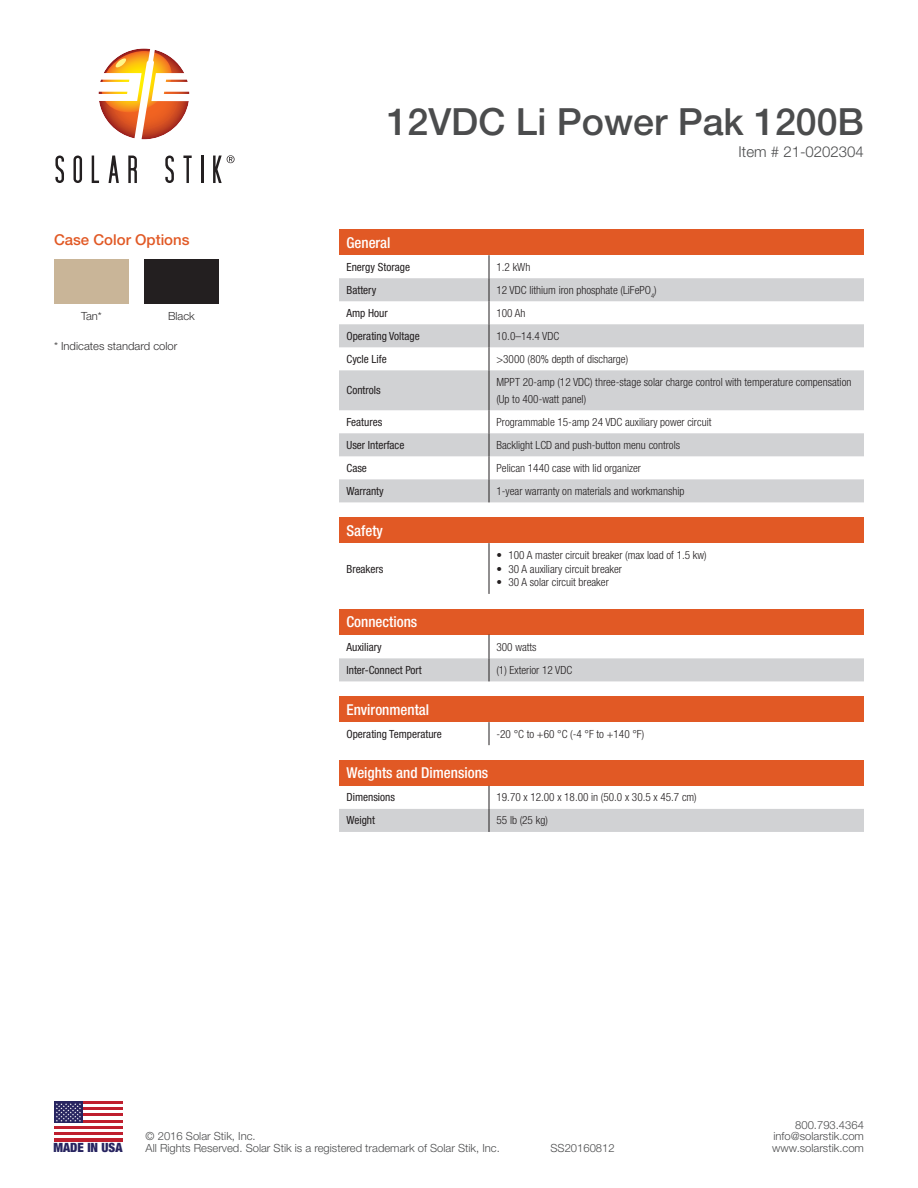
<style>
.page{position:relative;width:918px;height:1188px;background:#fff}
.page>*{position:absolute;margin:0;border:0;box-sizing:border-box;transform-origin:0 0}
.t1{font:500 37.5px "Helvetica Neue LT Std";color:#4b4c4d}
.Table_Header_Style{font:500 condensed 15px "Helvetica Neue LT Std";color:#fff}
.Sub_Head{font:500 15px "Helvetica Neue LT Std";color:#e15925}
.t2{font:300 15px "Helvetica Neue LT Std";color:#4b4c4d}
.t3{font:900 condensed 12.75px "Helvetica Neue LT Std";color:#272460}
.Table_Right_Column{font:300 condensed 11.25px/16.8px "Helvetica Neue LT Std";color:#231f20}
.Table_Left_Column{font:condensed 11.25px "Helvetica Neue LT Std";color:#231f20}
.t4{font:300 11.25px/11.2px "Helvetica Neue LT Std";color:#4b4c4d;text-align:right}
.Photo_Captions{font:300 11.25px "Helvetica Neue LT Std";color:#312f30}
</style>
<div class="page">
<svg style="left:55px;top:156px;width:9px;height:27px"></svg>
<svg style="left:73px;top:156px;width:9px;height:27px"></svg>
<svg style="left:92px;top:156px;width:7px;height:27px"></svg>
<svg style="left:109px;top:156px;width:10px;height:27px"></svg>
<svg style="left:128px;top:156px;width:9px;height:27px"></svg>
<svg style="left:165px;top:156px;width:9px;height:27px"></svg>
<svg style="left:183px;top:156px;width:9px;height:27px"></svg>
<hr style="left:201px;top:156px;width:3px;height:27px;background:#231f20">
<svg style="left:98px;top:48px;width:92px;height:92px"></svg>
<svg style="left:213px;top:155px;width:22px;height:28px"></svg>
<hr style="left:54px;top:1102px;width:68px;height:3px;background:#bf1f2e">
<hr style="left:54px;top:1108px;width:68px;height:3px;background:#bf1f2e">
<hr style="left:54px;top:1114px;width:68px;height:3px;background:#bf1f2e">
<hr style="left:54px;top:1120px;width:68px;height:3px;background:#bf1f2e">
<hr style="left:54px;top:1126px;width:68px;height:3px;background:#bf1f2e">
<hr style="left:54px;top:1132px;width:68px;height:3px;background:#bf1f2e">
<hr style="left:54px;top:1138px;width:68px;height:3px;background:#bf1f2e">
<div style="left:54px;top:1102px;width:29px;height:21px;background:#272460"></div>
<svg style="left:56px;top:1103px;width:25px;height:19px"></svg>
<div style="left:339px;top:609px;width:525px;height:26px;background:#e15925"></div>
<svg style="left:339px;top:635px;width:525px;height:46px"></svg>
<div style="left:339px;top:517px;width:525px;height:26px;background:#e15925"></div>
<hr style="left:489px;top:543px;width:1px;height:51px;background:#231f20">
<div style="left:339px;top:230px;width:525px;height:25px;background:#e15925"></div>
<svg style="left:339px;top:278px;width:525px;height:224px;fill:#d1d2d4"></svg>
<svg style="left:489px;top:255px;width:1px;height:115px"></svg>
<hr style="left:489px;top:370px;width:1px;height:40px;background:#231f20">
<svg style="left:489px;top:410px;width:1px;height:92px"></svg>
<div style="left:339px;top:760px;width:525px;height:26px;background:#e15925"></div>
<svg style="left:339px;top:786px;width:525px;height:46px"></svg>
<div style="left:339px;top:696px;width:525px;height:26px;background:#e15925"></div>
<svg style="left:489px;top:722px;width:1px;height:23px"></svg>
<div style="left:54px;top:260px;width:75px;height:44px;background:#c9b598"></div>
<div style="left:144px;top:260px;width:75px;height:44px;background:#231f20"></div>
<p class="Sub_Head" style="left:54px;top:230px;width:137px">Case Color Options</p>
<p class="Photo_Captions" style="left:81px;top:309px;width:22px">Tan*</p>
<p class="Photo_Captions" style="left:168px;top:309px;width:28px">Black</p>
<p class="Photo_Captions" style="left:54px;top:339px;width:125px">* Indicates standard color</p>
<h1 class="t1" style="left:387px;top:99px;width:479px">12VDC Li Power Pak 1200B</h1>
<h2 class="t2" style="left:739px;top:143px;width:127px">Item # 21-0202304</h2>
<p class="Table_Header_Style" style="left:346px;top:233px;width:46px">General</p>
<p class="Table_Left_Column" style="left:346px;top:260px;width:65px">Energy Storage</p>
<p class="Table_Right_Column" style="left:496px;top:258px;width:35px">1.2 kWh</p>
<p class="Table_Left_Column" style="left:346px;top:283px;width:31px">Battery</p>
<p class="Table_Right_Column" style="left:496px;top:281px;width:162px">12 VDC lithium iron phosphate (LiFePO<sub>4</sub>)</p>
<p class="Table_Left_Column" style="left:346px;top:306px;width:43px">Amp Hour</p>
<p class="Table_Right_Column" style="left:496px;top:304px;width:31px">100 Ah</p>
<p class="Table_Left_Column" style="left:346px;top:329px;width:75px">Operating Voltage</p>
<p class="Table_Right_Column" style="left:496px;top:327px;width:64px">10.0–14.4 VDC</p>
<p class="Table_Left_Column" style="left:346px;top:352px;width:42px">Cycle Life</p>
<p class="Table_Right_Column" style="left:496px;top:350px;width:133px">&gt;3000 (80% depth of discharge)</p>
<p class="Table_Left_Column" style="left:346px;top:384px;width:36px">Controls</p>
<p class="Table_Right_Column" style="left:496px;top:373px;width:356px">MPPT 20-amp (12 VDC) three-stage solar charge control with temperature compensation (Up to 400-watt panel)</p>
<p class="Table_Left_Column" style="left:346px;top:415px;width:37px">Features</p>
<p class="Table_Right_Column" style="left:496px;top:413px;width:216px">Programmable 15-amp 24 VDC auxiliary power circuit</p>
<p class="Table_Left_Column" style="left:346px;top:438px;width:59px">User Interface</p>
<p class="Table_Right_Column" style="left:496px;top:436px;width:185px">Backlight LCD and push-button menu controls</p>
<p class="Table_Left_Column" style="left:346px;top:461px;width:22px">Case</p>
<p class="Table_Right_Column" style="left:496px;top:459px;width:146px">Pelican 1440 case with lid organizer</p>
<p class="Table_Left_Column" style="left:346px;top:484px;width:39px">Warranty</p>
<p class="Table_Right_Column" style="left:496px;top:482px;width:190px">1-year warranty on materials and workmanship</p>
<p class="Table_Header_Style" style="left:346px;top:521px;width:38px">Safety</p>
<p class="Table_Left_Column" style="left:346px;top:562px;width:39px">Breakers</p>
<p class="Table_Right_Column" style="left:496px;top:546px;width:212px">• 100 A master circuit breaker (max load of 1.5 kw)</p>
<p class="Table_Right_Column" style="left:496px;top:560px;width:127px">• 30 A auxiliary circuit breaker</p>
<p class="Table_Right_Column" style="left:496px;top:574px;width:114px">• 30 A solar circuit breaker</p>
<p class="Table_Header_Style" style="left:346px;top:613px;width:72px">Connections</p>
<p class="Table_Left_Column" style="left:346px;top:640px;width:37px">Auxiliary</p>
<p class="Table_Right_Column" style="left:496px;top:638px;width:42px">300 watts</p>
<p class="Table_Left_Column" style="left:346px;top:663px;width:77px">Inter-Connect Port</p>
<p class="Table_Right_Column" style="left:496px;top:661px;width:77px">(1) Exterior 12 VDC</p>
<p class="Table_Header_Style" style="left:346px;top:700px;width:84px">Environmental</p>
<p class="Table_Left_Column" style="left:346px;top:727px;width:97px">Operating Temperature</p>
<p class="Table_Right_Column" style="left:496px;top:725px;width:149px">-20 °C to +60 °C (-4 °F to +140 °F)</p>
<p class="Table_Header_Style" style="left:346px;top:764px;width:143px">Weights and Dimensions</p>
<p class="Table_Left_Column" style="left:346px;top:791px;width:50px">Dimensions</p>
<p class="Table_Right_Column" style="left:496px;top:789px;width:202px">19.70 x 12.00 x 18.00 in (50.0 x 30.5 x 45.7 cm)</p>
<p class="Table_Left_Column" style="left:346px;top:814px;width:30px">Weight</p>
<p class="Table_Right_Column" style="left:496px;top:812px;width:53px">55 lb (25 kg)</p>
<p class="t4" style="left:774px;top:1119px;width:92px">800.793.4364 info@solarstik.com</p>
<p class="t4" style="left:146px;top:1131px;width:356px;text-align:left">© 2016 Solar Stik, Inc.<br>All Rights Reserved. Solar Stik is a registered trademark of Solar Stik, Inc.</p>
<p class="t4" style="left:550px;top:1142px;width:66px">SS20160812</p>
<p class="t3" style="left:54px;top:1139px;width:70px">MADE IN USA</p>
<p class="t4" style="left:772px;top:1142px;width:93px">www.solarstik.com</p>
</div>
